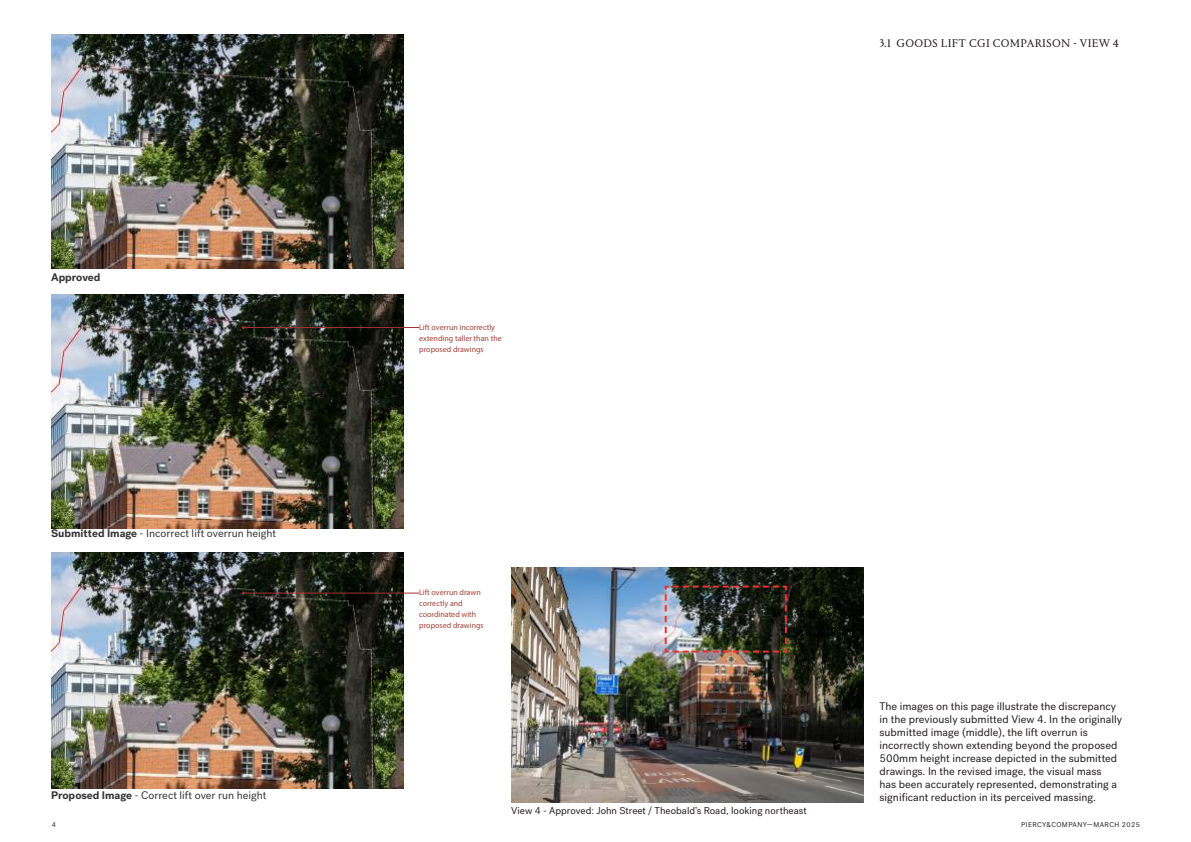
<style>
.page{position:relative;width:1191px;height:842px;background:#fff}
.page>*{position:absolute;margin:0;border:0;box-sizing:border-box;transform-origin:0 0}
.t1{font:11.7px "Portrait Text";letter-spacing:.025em;color:#241f1f}
.t2{font:11px/13px "Post Grotesk";color:#241f1f}
.t3{font:11px "Post Grotesk";color:#363535}
.t4{font:700 11px "Post Grotesk";color:#363535}
.t5{font:10px "Post Grotesk";color:#241f1f}
.t6{font:8px/11px "Myriad Pro";color:#a14035}
.t7{font:7px "Post Grotesk";letter-spacing:.06em;color:#241f1f}
.s1{font-weight:700}
</style>
<div class="page">
<img style="left:511px;top:567px;width:353px;height:235px">
<img style="left:51px;top:34px;width:352px;height:234px">
<img style="left:51px;top:553px;width:353px;height:235px">
<img style="left:51px;top:294px;width:352px;height:234px">
<img style="left:663px;top:585px;width:125px;height:69px">
<hr style="left:243px;top:327px;width:176px;height:1px;background:#a33033">
<hr style="left:243px;top:593px;width:176px;height:1px;background:#a33033">
<p class="t4" style="left:51px;top:270px;width:51px">Approved</p>
<p class="t3" style="left:51px;top:527px;width:226px"><span class="s1">Submitted Image</span> - Incorrect lift overrun height</p>
<p class="t3" style="left:51px;top:788px;width:217px"><span class="s1">Proposed Image</span> - Correct lift over run height</p>
<p class="t1" style="left:879px;top:35px;width:241px">3.1 GOODS LIFT CGI COMPARISON - VIEW 4</p>
<p class="t6" style="left:419px;top:322px;width:84px">Lift overrun incorrectly extending taller than the proposed drawings</p>
<p class="t6" style="left:419px;top:587px;width:66px">Lift overrun drawn correctly and coordinated with proposed drawings</p>
<p class="t5" style="left:511px;top:805px;width:297px">View 4 - Approved: John Street / Theobald’s Road, looking northeast</p>
<p class="t2" style="left:879px;top:700px;width:244px">The images on this page illustrate the discrepancy in the previously submitted View 4. In the originally submitted image (middle), the lift overrun is incorrectly shown extending beyond the proposed 500mm height increase depicted in the submitted drawings. In the revised image, the visual mass<br>has been accurately represented, demonstrating a significant reduction in its perceived massing.</p>
<p class="t7" style="left:52px;top:821px;width:6px">4</p>
<p class="t7" style="left:1021px;top:821px;width:120px">PIERCY&amp;COMPANY—MARCH 2025</p>
</div>
